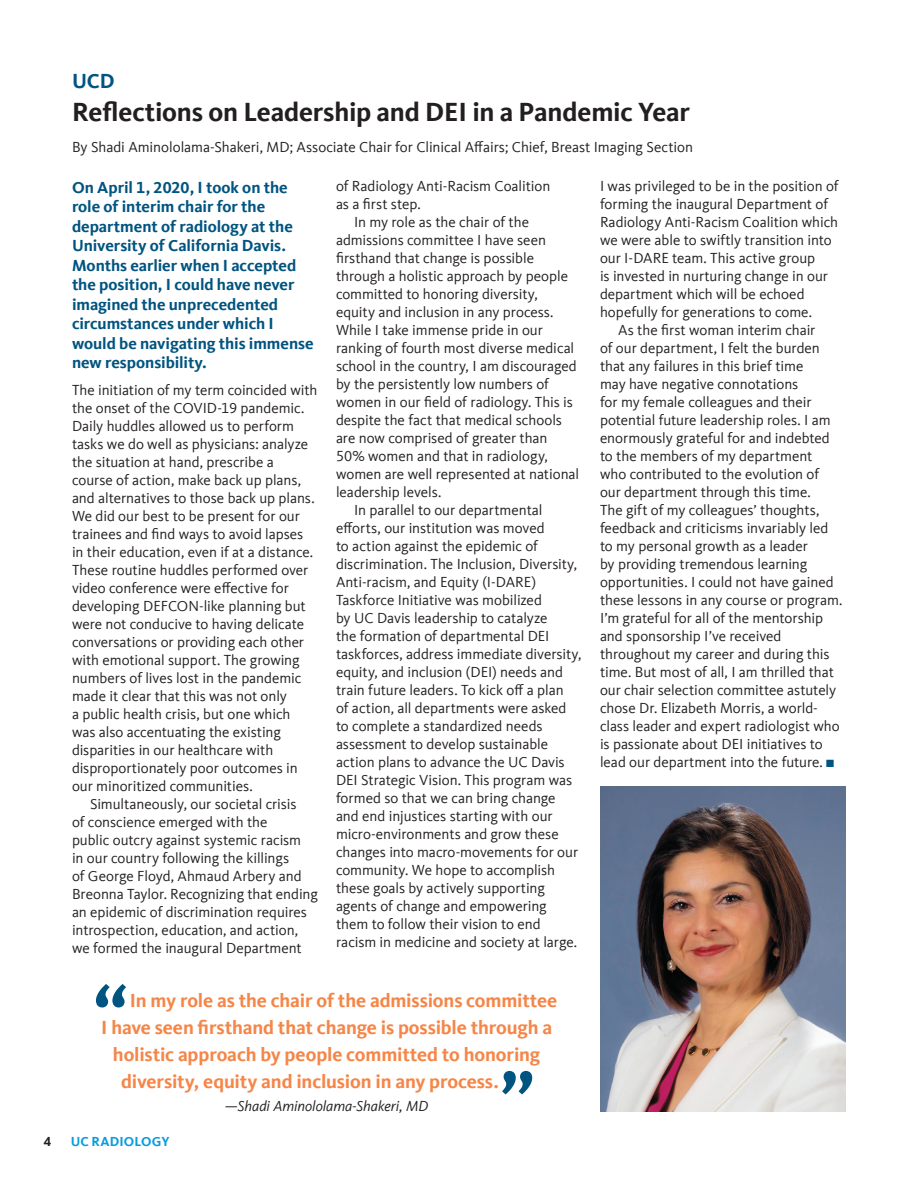
<style>
.page{position:relative;width:918px;height:1188px;background:#fff}
.page>*{position:absolute;margin:0;border:0;box-sizing:border-box;transform-origin:0 0}
.Hed_B{font:700 27px "Kievit Offc Pro";letter-spacing:-.005em;color:#231f20}
.Kicker{font:700 21px "Kievit Offc Pro";color:#005480}
.Subhead{font:700 19.5px "Kievit Offc Pro";letter-spacing:-.01em;color:#f58648}
.intro_blue{font:700 16.5px/19.5px "Kievit Offc Pro";letter-spacing:-.005em;color:#005480}
.Body_10_12{font:15px/18px "Kievit Offc Pro";letter-spacing:-.005em;color:#231f20}
.Body_noindent{font:15px/18px "Kievit Offc Pro";letter-spacing:-.005em;color:#231f20}
.t1{font:italic 15px "Kievit Offc Pro";letter-spacing:-.005em;color:#231f20}
.t2{font:700 13.5px "Kievit Offc Pro";letter-spacing:.01em;color:#069ddc}
.t3{font:700 13.5px "Kievit Offc Pro";color:#231f20}
.s1{color:#005480}
</style>
<div class="page">
<img style="left:600px;top:787px;width:246px;height:325px">
<svg style="left:96px;top:984px;width:30px;height:23px"></svg>
<svg style="left:502px;top:1071px;width:30px;height:23px"></svg>
<p class="Kicker" style="left:72px;top:68px;width:44px">UCD</p>
<p class="Hed_B" style="left:72px;top:96px;width:620px">Reflections on Leadership and DEI in a Pandemic Year</p>
<p class="Body_noindent" style="left:72px;top:138px;width:623px">By Shadi Aminololama-Shakeri, MD; Associate Chair for Clinical Affairs; Chief, Breast Imaging Section</p>
<p class="intro_blue" style="left:72px;top:177px;width:243px">On April 1, 2020, I took on the role of interim chair for the department of radiology at the<br>University of California Davis.<br>Months earlier when I accepted the position, I could have never imagined the unprecedented circumstances under which I would be navigating this immense new responsibility.</p>
<p class="Body_noindent" style="left:72px;top:381px;width:247px">The initiation of my term coincided with the onset of the COVID-19 pandemic.<br>Daily huddles allowed us to perform tasks we do well as physicians: analyze the situation at hand, prescribe a course of action, make back up plans, and alternatives to those back up plans.<br>We did our best to be present for our trainees and find ways to avoid lapses in their education, even if at a distance.<br>These routine huddles performed over video conference were effective for developing DEFCON-like planning but were not conducive to having delicate conversations or providing each other with emotional support. The growing numbers of lives lost in the pandemic made it clear that this was not only<br>a public health crisis, but one which was also accentuating the existing disparities in our healthcare with disproportionately poor outcomes in our minoritized communities.</p>
<p class="Body_10_12" style="left:72px;top:795px;width:247px;text-indent:18px">Simultaneously, our societal crisis<br>of conscience emerged with the<br>public outcry against systemic racism<br>in our country following the killings<br>of George Floyd, Ahmaud Arbery and Breonna Taylor. Recognizing that ending an epidemic of discrimination requires introspection, education, and action, we formed the inaugural Department</p>
<p class="Body_10_12" style="left:336px;top:177px;width:216px">of Radiology Anti-Racism Coalition as a first step.</p>
<p class="Body_10_12" style="left:336px;top:213px;width:245px;text-indent:18px">In my role as the chair of the admissions committee I have seen firsthand that change is possible through a holistic approach by people committed to honoring diversity, equity and inclusion in any process.<br>While I take immense pride in our ranking of fourth most diverse medical school in the country, I am discouraged by the persistently low numbers of women in our field of radiology. This is despite the fact that medical schools are now comprised of greater than 50% women and that in radiology, women are well represented at national leadership levels.</p>
<p class="Body_10_12" style="left:336px;top:501px;width:247px;text-indent:18px">In parallel to our departmental efforts, our institution was moved<br>to action against the epidemic of discrimination. The Inclusion, Diversity, Anti-racism, and Equity (I-DARE)<br>Taskforce Initiative was mobilized<br>by UC Davis leadership to catalyze<br>the formation of departmental DEI taskforces, address immediate diversity, equity, and inclusion (DEI) needs and train future leaders. To kick off a plan<br>of action, all departments were asked to complete a standardized needs assessment to develop sustainable action plans to advance the UC Davis DEI Strategic Vision. This program was formed so that we can bring change and end injustices starting with our micro-environments and grow these changes into macro-movements for our community. We hope to accomplish these goals by actively supporting agents of change and empowering them to follow their vision to end racism in medicine and society at large.</p>
<p class="Subhead" style="left:130px;top:989px;width:429px">In my role as the chair of the admissions committee</p>
<p class="Subhead" style="left:101px;top:1016px;width:452px">I have seen firsthand that change is possible through a</p>
<p class="Subhead" style="left:113px;top:1043px;width:429px">holistic approach by people committed to honoring</p>
<p class="Subhead" style="left:121px;top:1070px;width:379px">diversity, equity and inclusion in any process.</p>
<p class="t1" style="left:225px;top:1097px;width:205px">—Shadi Aminololama-Shakeri, MD</p>
<p class="t3" style="left:44px;top:1133px;width:9px">4</p>
<p class="t2" style="left:71px;top:1133px;width:100px">UC RADIOLOGY</p>
<p class="Body_10_12" style="left:600px;top:177px;width:240px">I was privileged to be in the position of forming the inaugural Department of Radiology Anti-Racism Coalition which we were able to swiftly transition into our I-DARE team. This active group<br>is invested in nurturing change in our department which will be echoed hopefully for generations to come.</p>
<p class="Body_10_12" style="left:600px;top:321px;width:244px;text-indent:18px">As the first woman interim chair<br>of our department, I felt the burden that any failures in this brief time<br>may have negative connotations<br>for my female colleagues and their potential future leadership roles. I am enormously grateful for and indebted to the members of my department<br>who contributed to the evolution of our department through this time.<br>The gift of my colleagues’ thoughts, feedback and criticisms invariably led to my personal growth as a leader<br>by providing tremendous learning opportunities. I could not have gained these lessons in any course or program.<br>I’m grateful for all of the mentorship and sponsorship I’ve received throughout my career and during this time. But most of all, I am thrilled that our chair selection committee astutely chose Dr. Elizabeth Morris, a world&shy;class leader and expert radiologist who is passionate about DEI initiatives to lead our department into the future. <span class="s1">■</span></p>
</div>
